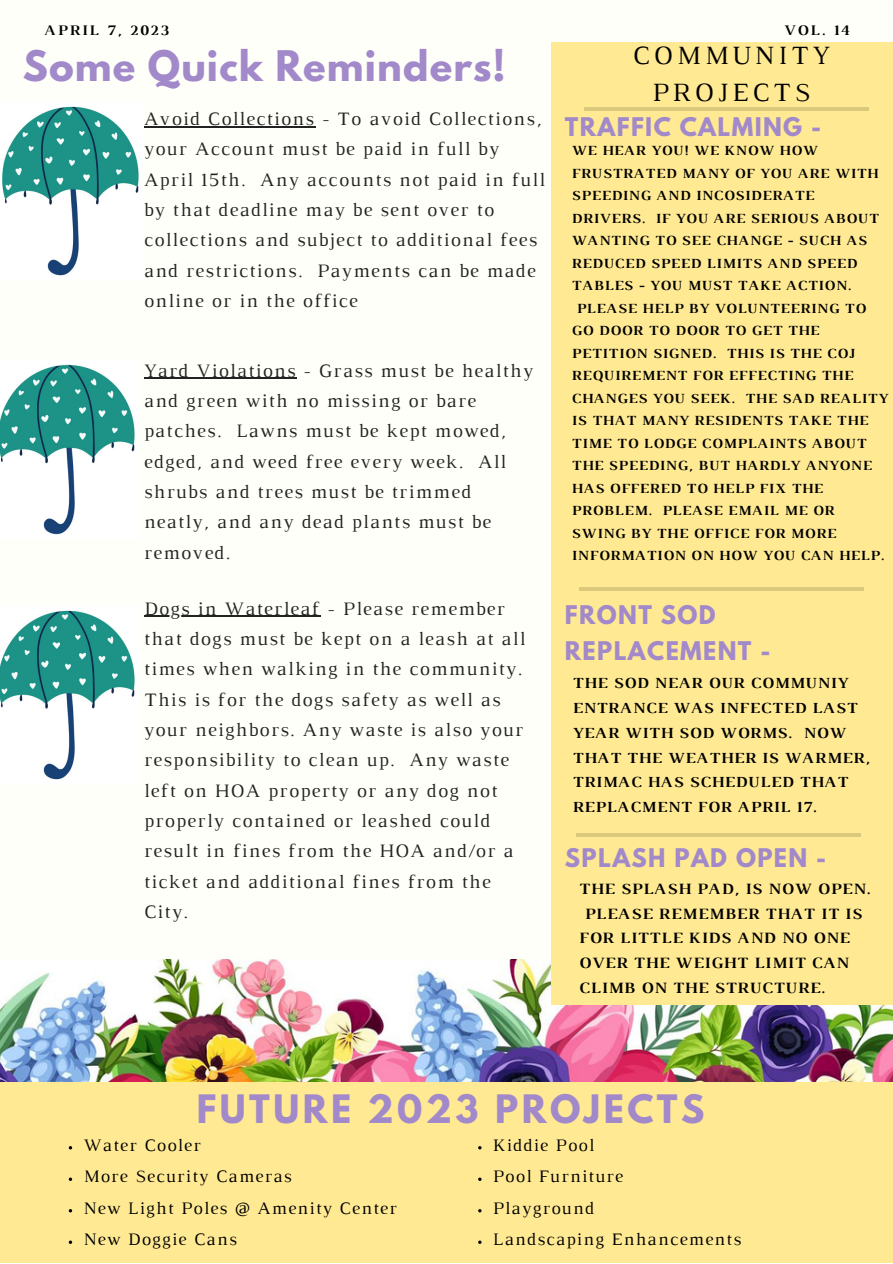
<style>
.page{position:relative;width:893px;height:1264px;background:#fff}
.page>*{position:absolute;margin:0;border:0;box-sizing:border-box;transform-origin:0 0}
.t1{font:700 37.35px "League Spartan";letter-spacing:.03em;color:#a289ca}
.t2{font:700 34.65px "League Spartan";letter-spacing:.1em;color:#a289ca}
.t3{font:26.85px/37px "Luthier";letter-spacing:.14em;color:#000;text-align:center}
.t4{font:700 22.8px/36px "League Spartan";letter-spacing:.06em;color:#a289ca}
.t5{font:19.35px/30.3px "Luthier";letter-spacing:.07em;color:#222}
.t6{font:17.85px/31.5px "Luthier";letter-spacing:.07em;color:#000}
.t7{font:700 16.05px "Luthier";letter-spacing:.06em;color:#000}
.t8{font:700 15.75px/24.8px "Luthier";letter-spacing:.06em;color:#000}
.t9{font:700 14.85px "Luthier";letter-spacing:.14em;color:#000}
.t10{font:700 14.25px "Luthier";letter-spacing:.06em;color:#000}
</style>
<div class="page">
<div style="left:0;top:0;width:892px;height:1262px;background:#fffff9"></div>
<img style="left:0;top:959px;width:892px;height:123px">
<div style="left:0;top:1082px;width:892px;height:180px;background:#ffea93"></div>
<div style="left:551px;top:42px;width:341px;height:962px;background:#ffea93"></div>
<hr style="left:584px;top:108px;width:284px;height:3px;background:#000">
<hr style="left:579px;top:587px;width:285px;height:4px;background:#dac87d">
<hr style="left:576px;top:833px;width:284px;height:3px;background:#000">
<hr style="left:144px;top:615px;width:177px;height:1px;background:#222">
<img style="left:2px;top:106px;width:137px;height:170px">
<hr style="left:144px;top:126px;width:171px;height:1px;background:#222">
<hr style="left:144px;top:377px;width:153px;height:2px;background:#222">
<img style="left:0;top:364px;width:135px;height:171px">
<img style="left:0;top:610px;width:135px;height:170px">
<p class="t9" style="left:44px;top:24px;width:126px">APRIL 7, 2023</p>
<p class="t9" style="left:783px;top:24px;width:67px">VOL. 14</p>
<h1 class="t1" style="left:23px;top:47px;width:484px">Some Quick Reminders!</h1>
<h3 class="t3" style="left:632px;top:39px;width:198px">COMMUNITY<br>PROJECTS</h3>
<p class="t4" style="left:565px;top:111px;width:258px">TRAFFIC CALMING -</p>
<p class="t10" style="left:571px;top:145px;width:247px">WE HEAR YOU! WE KNOW HOW</p>
<p class="t10" style="left:571px;top:168px;width:308px">FRUSTRATED MANY OF YOU ARE WITH</p>
<p class="t10" style="left:571px;top:190px;width:244px">SPEEDING AND INCOSIDERATE</p>
<p class="t10" style="left:571px;top:213px;width:308px">DRIVERS. IF YOU ARE SERIOUS ABOUT</p>
<p class="t10" style="left:571px;top:235px;width:296px">WANTING TO SEE CHANGE - SUCH AS</p>
<p class="t10" style="left:571px;top:258px;width:287px">REDUCED SPEED LIMITS AND SPEED</p>
<p class="t10" style="left:571px;top:280px;width:281px">TABLES - YOU MUST TAKE ACTION.</p>
<p class="t10" style="left:576px;top:303px;width:291px">PLEASE HELP BY VOLUNTEERING TO</p>
<p class="t10" style="left:571px;top:325px;width:249px">GO DOOR TO DOOR TO GET THE</p>
<p class="t10" style="left:571px;top:348px;width:284px">PETITION SIGNED. THIS IS THE COJ</p>
<p class="t10" style="left:571px;top:370px;width:283px">REQUIREMENT FOR EFFECTING THE</p>
<p class="t10" style="left:571px;top:393px;width:317px">CHANGES YOU SEEK. THE SAD REALITY</p>
<p class="t10" style="left:571px;top:415px;width:298px">IS THAT MANY RESIDENTS TAKE THE</p>
<p class="t10" style="left:571px;top:438px;width:296px">TIME TO LODGE COMPLAINTS ABOUT</p>
<p class="t10" style="left:571px;top:460px;width:301px">THE SPEEDING, BUT HARDLY ANYONE</p>
<p class="t10" style="left:571px;top:483px;width:252px">HAS OFFERED TO HELP FIX THE</p>
<p class="t10" style="left:571px;top:505px;width:264px">PROBLEM. PLEASE EMAIL ME OR</p>
<p class="t10" style="left:571px;top:528px;width:266px">SWING BY THE OFFICE FOR MORE</p>
<p class="t10" style="left:571px;top:550px;width:314px">INFORMATION ON HOW YOU CAN HELP.</p>
<p class="t5" style="left:144px;top:105px;width:402px">Avoid Collections - To avoid Collections, your Account must be paid in full by April 15th. Any accounts not paid in full by that deadline may be sent over to collections and subject to additional fees and restrictions. Payments can be made online or in the office</p>
<p class="t5" style="left:144px;top:356px;width:390px">Yard Violations - Grass must be healthy and green with no missing or bare patches. Lawns must be kept mowed, edged, and weed free every week. All shrubs and trees must be trimmed neatly, and any dead plants must be removed.</p>
<p class="t5" style="left:144px;top:594px;width:382px">Dogs in Waterleaf - Please remember that dogs must be kept on a leash at all times when walking in the community.<br>This is for the dogs safety as well as your neighbors. Any waste is also your responsibility to clean up. Any waste left on HOA property or any dog not properly contained or leashed could result in fines from the HOA and/or a ticket and additional fines from the City.</p>
<p class="t4" style="left:565px;top:600px;width:207px">FRONT SOD<br>REPLACEMENT -</p>
<p class="t8" style="left:572px;top:672px;width:298px">THE SOD NEAR OUR COMMUNIY<br>ENTRANCE WAS INFECTED LAST<br>YEAR WITH SOD WORMS. NOW<br>THAT THE WEATHER IS WARMER,<br>TRIMAC HAS SCHEDULED THAT<br>REPLACMENT FOR APRIL 17.</p>
<p class="t4" style="left:565px;top:842px;width:263px">SPLASH PAD OPEN -</p>
<p class="t7" style="left:579px;top:882px;width:293px">THE SPLASH PAD, IS NOW OPEN.</p>
<p class="t7" style="left:584px;top:907px;width:279px">PLEASE REMEMBER THAT IT IS</p>
<p class="t7" style="left:579px;top:932px;width:272px">FOR LITTLE KIDS AND NO ONE</p>
<p class="t7" style="left:579px;top:957px;width:271px">OVER THE WEIGHT LIMIT CAN</p>
<p class="t7" style="left:579px;top:981px;width:247px">CLIMB ON THE STRUCTURE.</p>
<h2 class="t2" style="left:197px;top:1092px;width:509px">FUTURE 2023 PROJECTS</h2>
<p class="t6" style="left:83px;top:1130px;width:315px">Water Cooler<br>More Security Cameras<br>New Light Poles @ Amenity Center<br>New Doggie Cans</p>
<p class="t6" style="left:493px;top:1130px;width:250px">Kiddie Pool<br>Pool Furniture<br>Playground<br>Landscaping Enhancements</p>
</div>
